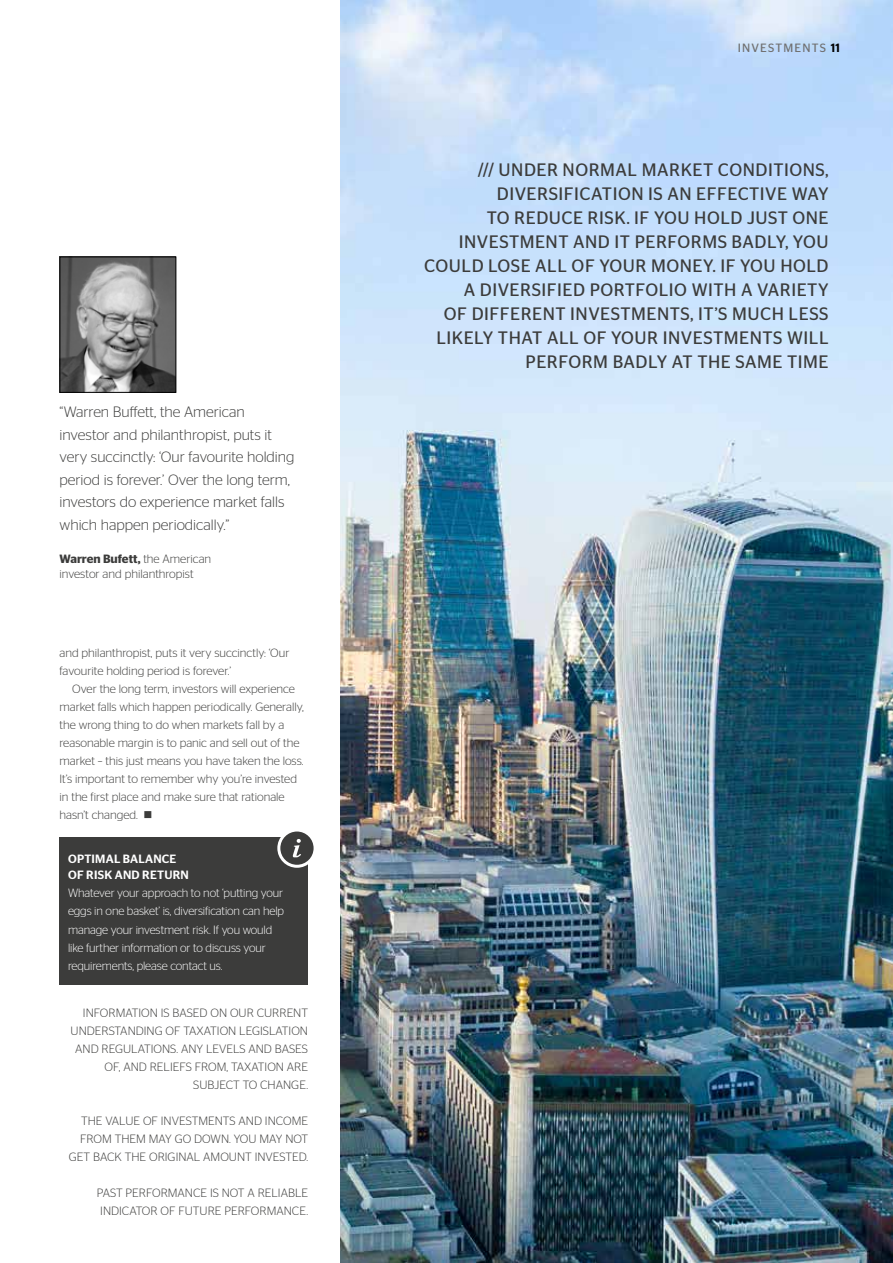
<style>
.page{position:relative;width:893px;height:1263px;background:#fff}
.page>*{position:absolute;margin:0;border:0;box-sizing:border-box;transform-origin:0 0}
.t1{font:18px/24px "Stag Sans";letter-spacing:.03em;color:#3c3c3b;text-align:right}
.t2{font:300 15px/22.5px "Stag Sans";color:#3c3c3b}
.t3{font:300 12px/18px "Stag Sans";color:#3c3c3b}
.t4{font:300 12px/18px "Stag Sans";letter-spacing:-.01em;color:#fff}
.t5{font:500 12px/16.5px "Stag Sans";letter-spacing:.02em;color:#fff}
.t6{font:12px "Stag Sans";letter-spacing:.1em;color:#706f6f}
.s1{font-weight:600}
.s2{font-weight:500;color:#000}
</style>
<div class="page">
<img style="left:340px;top:0;width:553px;height:1263px">
<div style="left:60px;top:837px;width:248px;height:148px;background:#3c3c3b"></div>
<svg style="left:279px;top:830px;width:36px;height:36px"></svg>
<div style="left:277px;top:828px;width:40px;height:40px;border:3px solid #fff;border-radius:50%"></div>
<svg style="left:293px;top:839px;width:8px;height:18px"></svg>
<img style="left:62px;top:259px;width:112px;height:132px">
<div style="left:60px;top:257px;width:116px;height:136px;border:1px solid #000"></div>
<p class="t2" style="left:60px;top:401px;width:237px">“Warren Buffett, the American investor and philanthropist, puts it very succinctly: ‘Our favourite holding period is forever.’ Over the long term, investors do experience market falls which happen periodically.”</p>
<p class="t3" style="left:60px;top:551px;width:153px;line-height:15px"><span class="s1">Warren Bufett,</span> the American investor and philanthropist</p>
<p class="t3" style="left:60px;top:644px;width:232px">and philanthropist, puts it very succinctly: ‘Our favourite holding period is forever.’</p>
<p class="t3" style="left:60px;top:680px;width:246px;text-indent:13px">Over the long term, investors will experience market falls which happen periodically. Generally, the wrong thing to do when markets fall by a reasonable margin is to panic and sell out of the market – this just means you have taken the loss.<br>It’s important to remember why you’re invested in the first place and make sure that rationale hasn’t changed. ■</p>
<p class="t5" style="left:68px;top:850px;width:122px">OPTIMAL BALANCE<br>OF RISK AND RETURN</p>
<p class="t4" style="left:68px;top:884px;width:217px">Whatever your approach to not ‘putting your eggs in one basket’ is, diversification can help manage your investment risk. If you would like further information or to discuss your requirements, please contact us.</p>
<p class="t3" style="left:71px;top:1004px;width:239px;text-align:right">INFORMATION IS BASED ON OUR CURRENT UNDERSTANDING OF TAXATION LEGISLATION AND REGULATIONS. ANY LEVELS AND BASES OF, AND RELIEFS FROM, TAXATION ARE SUBJECT TO CHANGE.</p>
<p class="t3" style="left:69px;top:1112px;width:241px;text-align:right">THE VALUE OF INVESTMENTS AND INCOME<br>FROM THEM MAY GO DOWN. YOU MAY NOT<br>GET BACK THE ORIGINAL AMOUNT INVESTED.</p>
<p class="t3" style="left:97px;top:1184px;width:213px">PAST PERFORMANCE IS NOT A RELIABLE<br>INDICATOR OF FUTURE PERFORMANCE.</p>
<p class="t6" style="left:738px;top:41px;width:104px">INVESTMENTS <span class="s2">11</span></p>
<p class="t1" style="left:424px;top:158px;width:406px">/// UNDER NORMAL MARKET CONDITIONS, DIVERSIFICATION IS AN EFFECTIVE WAY<br>TO REDUCE RISK. IF YOU HOLD JUST ONE INVESTMENT AND IT PERFORMS BADLY, YOU COULD LOSE ALL OF YOUR MONEY. IF YOU HOLD A DIVERSIFIED PORTFOLIO WITH A VARIETY<br>OF DIFFERENT INVESTMENTS, IT’S MUCH LESS LIKELY THAT ALL OF YOUR INVESTMENTS WILL PERFORM BADLY AT THE SAME TIME</p>
</div>
